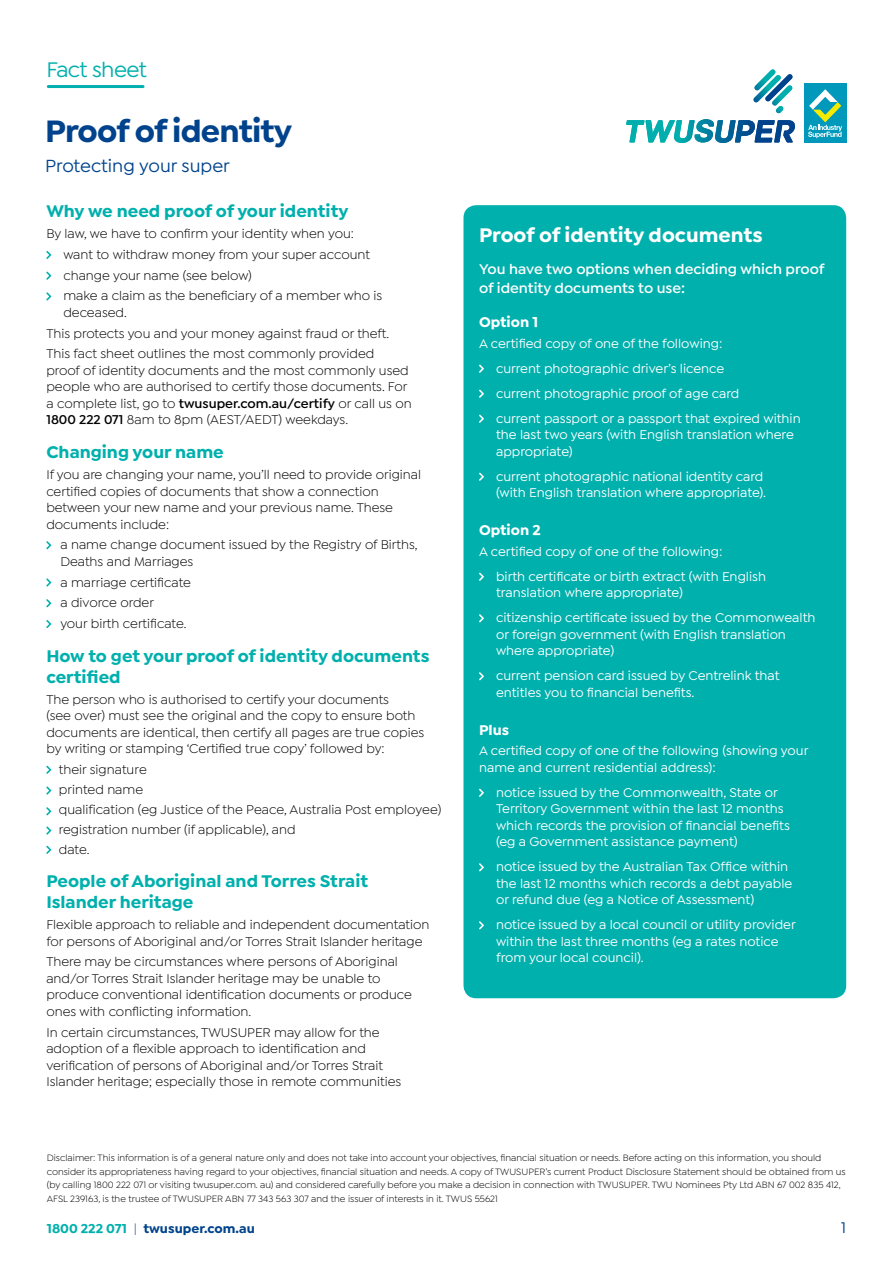
<style>
.page{position:relative;width:893px;height:1263px;background:#fff}
.page>*{position:absolute;margin:0;border:0;box-sizing:border-box;transform-origin:0 0}
.t1{font:700 33px "Isidora Sans";letter-spacing:-.025em;color:#00438c}
.t2{font:500 22.5px "Isidora Sans";letter-spacing:-.025em;color:#00b0ad}
.t3{font:700 21px "Isidora Sans";color:#fff}
.t4{font:500 18.75px "Isidora Sans";color:#00438c}
.t5{font:700 18px/21px "Isidora Sans";color:#00b0ad}
.t6{font:500 16.5px "Isidora Sans";color:#00438c}
.t7{font:600 15px/19.5px "Isidora Sans";color:#fff}
.t8{font:700 15px "Isidora Sans";color:#fff}
.t9{font:13.5px/16.5px "Isidora Sans";color:#000}
.t10{font:500 13.5px/16.5px "Isidora Sans";color:#fff}
.t11{font:700 13.5px "Isidora Sans";color:#00438c}
.t12{font:9.75px/13.5px "Isidora Sans";color:#000}
.s1{font-weight:600}
.s2{color:#00b0ad}
.s3{font-weight:400}
</style>
<div class="page">
<svg style="left:46px;top:251px;width:5px;height:8px"></svg>
<svg style="left:46px;top:272px;width:5px;height:8px"></svg>
<svg style="left:46px;top:292px;width:5px;height:8px"></svg>
<svg style="left:46px;top:541px;width:5px;height:8px"></svg>
<svg style="left:46px;top:578px;width:5px;height:8px"></svg>
<svg style="left:46px;top:599px;width:5px;height:8px"></svg>
<svg style="left:46px;top:620px;width:5px;height:8px"></svg>
<svg style="left:46px;top:766px;width:5px;height:8px"></svg>
<svg style="left:46px;top:786px;width:5px;height:8px"></svg>
<svg style="left:46px;top:807px;width:5px;height:8px"></svg>
<svg style="left:46px;top:826px;width:5px;height:8px"></svg>
<svg style="left:46px;top:846px;width:5px;height:8px"></svg>
<div style="left:463px;top:205px;width:383px;height:793px;background:#00b0ad;border-radius:13px"></div>
<svg style="left:479px;top:365px;width:5px;height:8px"></svg>
<svg style="left:479px;top:390px;width:5px;height:8px"></svg>
<svg style="left:479px;top:415px;width:5px;height:8px"></svg>
<svg style="left:479px;top:473px;width:5px;height:8px"></svg>
<svg style="left:479px;top:573px;width:5px;height:8px"></svg>
<svg style="left:479px;top:614px;width:5px;height:8px"></svg>
<svg style="left:479px;top:672px;width:5px;height:8px"></svg>
<svg style="left:479px;top:789px;width:5px;height:8px"></svg>
<svg style="left:479px;top:863px;width:5px;height:8px"></svg>
<svg style="left:479px;top:921px;width:5px;height:8px"></svg>
<hr style="left:48px;top:85px;width:95px;height:3px;background:#00b0ad">
<svg style="left:626px;top:119px;width:169px;height:24px"></svg>
<div style="left:804px;top:83px;width:43px;height:60px;background:#0098bb"></div>
<svg style="left:808px;top:89px;width:34px;height:49px"></svg>
<svg style="left:753px;top:69px;width:40px;height:44px"></svg>
<h2 class="t2" style="left:46px;top:57px;width:102px">Fact sheet</h2>
<h1 class="t1" style="left:45px;top:111px;width:248px">Proof of identity</h1>
<h3 class="t4" style="left:45px;top:155px;width:186px">Protecting your super</h3>
<h3 class="t5" style="left:46px;top:201px;width:304px">Why we need proof of your identity</h3>
<p class="t9" style="left:63px;top:223px;width:320px;line-height:20.7px;text-indent:-17px">By law, we have to confirm your identity when you: want to withdraw money from your super account change your name (see below)<br>make a claim as the beneficiary of a member who is</p>
<p class="t9" style="left:46px;top:302px;width:344px;line-height:20.7px;text-indent:17px">deceased.<br>This protects you and your money against fraud or theft.<br>This fact sheet outlines the most commonly provided</p>
<p class="t9" style="left:46px;top:362px;width:367px">proof of identity documents and the most commonly used people who are authorised to certify those documents. For a complete list, go to <span class="s1">twusuper.com.au/certify</span> or call us on <span class="s1">1800 222 071</span> 8am to 8pm (AEST/AEDT) weekdays.</p>
<h3 class="t5" style="left:46px;top:442px;width:179px">Changing your name</h3>
<p class="t9" style="left:46px;top:466px;width:376px">If you are changing your name, you’ll need to provide original certified copies of documents that show a connection between your new name and your previous name. These documents include:</p>
<p class="t9" style="left:60px;top:536px;width:359px">a name change document issued by the Registry of Births,<br>Deaths and Marriages</p>
<p class="t9" style="left:60px;top:572px;width:132px;line-height:20.7px">a marriage certificate a divorce order<br>your birth certificate.</p>
<h3 class="t5" style="left:46px;top:645px;width:385px">How to get your proof of identity documents certified</h3>
<p class="t9" style="left:46px;top:691px;width:379px">The person who is authorised to certify your documents<br>(see over) must see the original and the copy to ensure both documents are identical, then certify all pages are true copies by writing or stamping ‘Certified true copy’ followed by:</p>
<p class="t9" style="left:59px;top:759px;width:384px;line-height:20.1px">their signature<br>printed name<br>qualification (eg Justice of the Peace, Australia Post employee) r egistration number (if applicable), and<br>date.</p>
<h3 class="t5" style="left:46px;top:871px;width:323px">People of Aboriginal and Torres Strait<br>Islander heritage</h3>
<p class="t9" style="left:46px;top:916px;width:385px">Flexible approach to reliable and independent documentation for persons of Aboriginal and/or Torres Strait Islander heritage</p>
<p class="t9" style="left:46px;top:953px;width:367px">There may be circumstances where persons of Aboriginal and/or Torres Strait Islander heritage may be unable to produce conventional identification documents or produce ones with conflicting information.</p>
<p class="t9" style="left:46px;top:1024px;width:356px">In certain circumstances, TWUSUPER may allow for the adoption of a flexible approach to identification and verification of persons of Aboriginal and/or Torres Strait Islander heritage; especially those in remote communities</p>
<h3 class="t3" style="left:479px;top:222px;width:285px">Proof of identity documents</h3>
<p class="t7" style="left:479px;top:259px;width:347px">You have two options when deciding which proof of identity documents to use:</p>
<p class="t8" style="left:479px;top:313px;width:61px">Option 1</p>
<p class="t10" style="left:496px;top:331px;width:306px;line-height:25px;text-indent:-17px">A certified copy of one of the following:<br>current photographic driver’s licence<br>current photographic proof of age card<br>current passport or a passport that expired within</p>
<p class="t10" style="left:496px;top:427px;width:299px">the last two years (with English translation where appropriate)</p>
<p class="t10" style="left:496px;top:468px;width:271px">current photographic national identity card (with English translation where appropriate).</p>
<p class="t8" style="left:479px;top:521px;width:63px">Option 2</p>
<p class="t10" style="left:496px;top:539px;width:272px;line-height:25px;text-indent:-17px">A certified copy of one of the following:<br>birth certificate or birth extract (with English</p>
<p class="t10" style="left:496px;top:580px;width:321px;line-height:25px">translation where appropriate)<br>citizenship certificate issued by the Commonwealth</p>
<p class="t10" style="left:496px;top:626px;width:291px">or foreign government (with English translation where appropriate)</p>
<p class="t10" style="left:496px;top:668px;width:285px">current pension card issued by Centrelink that entitles you to financial benefits.</p>
<p class="t8" style="left:479px;top:720px;width:32px">Plus</p>
<p class="t10" style="left:479px;top:743px;width:331px">A certified copy of one of the following (showing your name and current residential address):</p>
<p class="t10" style="left:496px;top:784px;width:295px">notice issued by the Commonwealth, State or Territory Government within the last 12 months which records the provision of financial benefits (eg a Government assistance payment)</p>
<p class="t10" style="left:496px;top:859px;width:298px">notice issued by the Australian Tax Office within the last 12 months which records a debt payable or refund due (eg a Notice of Assessment)</p>
<p class="t10" style="left:496px;top:917px;width:301px">notice issued by a local council or utility provider within the last three months (eg a rates notice from your local council).</p>
<p class="t12" style="left:47px;top:1151px;width:800px">Disclaimer: This information is of a general nature only and does not take into account your objectives, financial situation or needs. Before acting on this information, you should consider its appropriateness having regard to your objectives, financial situation and needs. A copy of TWUSUPER’s current Product Disclosure Statement should be obtained from us (by calling 1800 222 071 or visiting twusuper.com. au) and considered carefully before you make a decision in connection with TWUSUPER. TWU Nominees Pty Ltd ABN 67 002 835 412, AFSL 239163, is the trustee of TWUSUPER ABN 77 343 563 307 and the issuer of interests in it. TWUS 55621</p>
<p class="t11" style="left:47px;top:1220px;width:210px"><span class="s2">1800 222 071</span> <span class="s3">|</span> twusuper.com.au</p>
<p class="t6" style="left:841px;top:1218px;width:7px">1</p>
</div>
